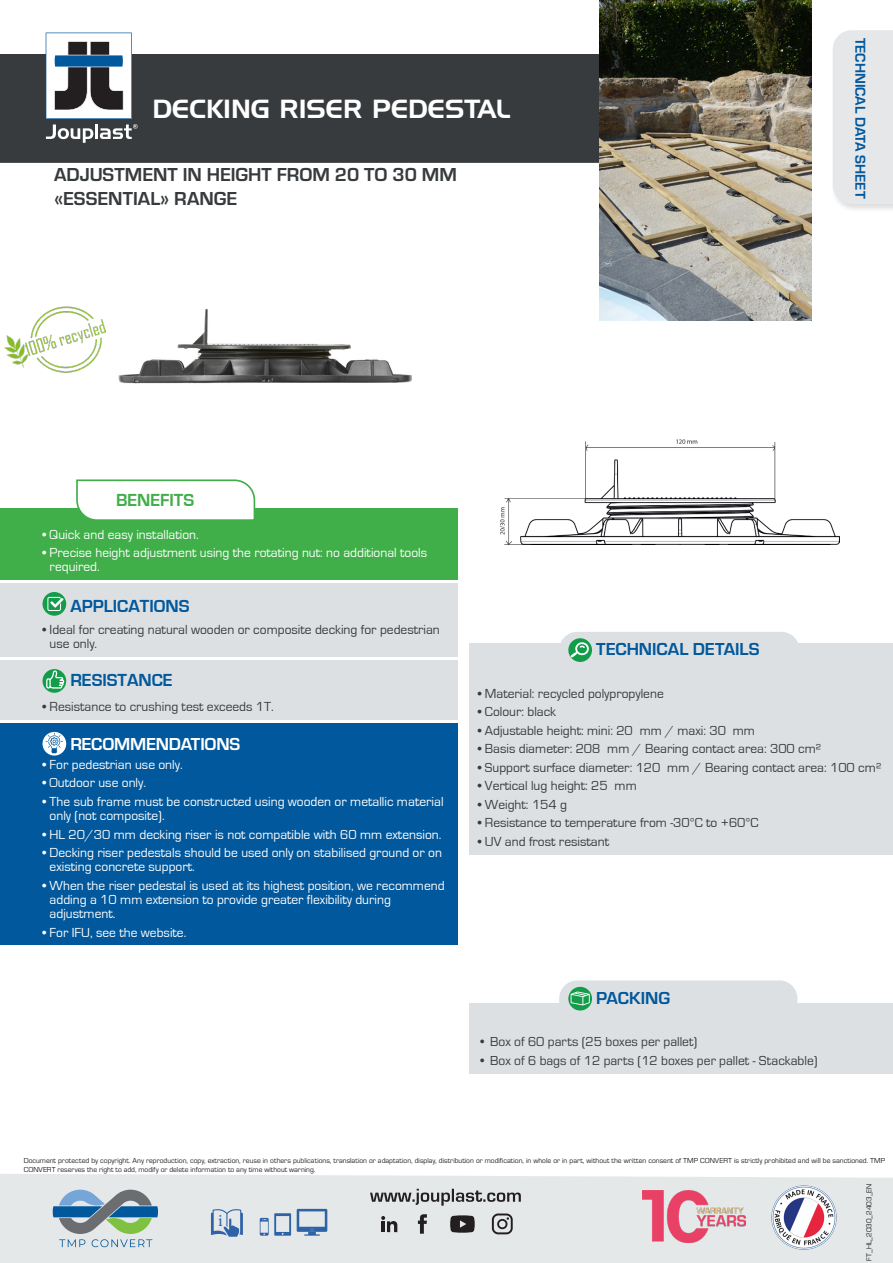
<style>
.page{position:relative;width:893px;height:1263px;background:#fff}
.page>*{position:absolute;margin:0;border:0;box-sizing:border-box;transform-origin:0 0}
.Nom_générique{font:25.5px "Handel Gothic BT";color:#fff}
.Désignation{font:700 19.5px/23.4px "Eurostile";color:#373b3d}
.t1{font:700 18px "Eurostile";color:#01589c}
.t2{font:700 18px "Eurostile";color:#01589c}
.Specifique{font:700 18px "Eurostile";letter-spacing:-.01em;color:#fff}
.t3{font:700 18px "Eurostile";color:#40ae49}
.t4{font:17.1px "Minion Pro";color:#2e63a8}
.t5{font:700 14.7px "Eurostile";color:#01589c}
.Specifique-2{font:13.5px/14.2px "Eurostile";color:#fff}
.Specifique-3{font:13.5px/14.2px "Eurostile";color:#373b3d}
.t6{font:13.5px "Eurostile";color:#373b3d}
.t7{font:7.5px/9px "Eurostile";color:#231f20}
</style>
<div class="page">
<div style="left:0;top:1174px;width:893px;height:89px;background:#e5e8e9"></div>
<div style="left:0;top:54px;width:600px;height:109px;background:#373b3d"></div>
<svg style="left:53px;top:1189px;width:105px;height:58px;background:#96afb7"></svg>
<img style="left:771px;top:1184px;width:66px;height:66px">
<img style="left:642px;top:1190px;width:104px;height:52px">
<svg style="left:370px;top:1189px;width:151px;height:16px;background:#aaabac"></svg>
<svg style="left:450px;top:1215px;width:25px;height:18px"></svg>
<svg style="left:381px;top:1216px;width:16px;height:16px"></svg>
<svg style="left:418px;top:1214px;width:9px;height:20px"></svg>
<svg style="left:492px;top:1213px;width:21px;height:21px"></svg>
<div style="left:469px;top:1003px;width:424px;height:70px;background:#dde0e2"></div>
<div style="left:559px;top:980px;width:238px;height:42px;background:#dde0e2;border-radius:18px"></div>
<svg style="left:568px;top:987px;width:24px;height:23px"></svg>
<svg style="left:571px;top:991px;width:19px;height:14px"></svg>
<div style="left:469px;top:643px;width:424px;height:211px;background:#dde0e2"></div>
<div style="left:559px;top:632px;width:240px;height:41px;background:#dde0e2;border-radius:18px"></div>
<svg style="left:568px;top:638px;width:24px;height:24px"></svg>
<svg style="left:571px;top:642px;width:18px;height:16px"></svg>
<img style="left:500px;top:439px;width:339px;height:105px">
<svg style="left:46px;top:33px;width:92px;height:110px"></svg>
<div style="left:0;top:508px;width:458px;height:72px;background:#40ae49"></div>
<div style="left:0;top:583px;width:458px;height:74px;background:#dde0e2"></div>
<div style="left:43px;top:592px;width:23px;height:24px;background:#139d4a;border-radius:50%"></div>
<svg style="left:47px;top:597px;width:16px;height:14px"></svg>
<div style="left:0;top:660px;width:458px;height:60px;background:#dde0e2"></div>
<div style="left:43px;top:669px;width:23px;height:24px;background:#139d4a;border-radius:50%"></div>
<svg style="left:46px;top:669px;width:19px;height:20px"></svg>
<div style="left:0;top:723px;width:458px;height:222px;background:#01589c"></div>
<svg style="left:43px;top:732px;width:23px;height:23px"></svg>
<svg style="left:46px;top:733px;width:17px;height:20px"></svg>
<img style="left:4px;top:306px;width:101px;height:67px">
<img style="left:118px;top:308px;width:294px;height:76px">
<svg style="left:76px;top:479px;width:180px;height:41px"></svg>
<svg style="left:211px;top:1209px;width:32px;height:28px"></svg>
<svg style="left:260px;top:1213px;width:31px;height:23px"></svg>
<svg style="left:297px;top:1209px;width:30px;height:27px"></svg>
<img style="left:600px;top:0;width:212px;height:320px">
<div style="left:830px;top:29px;width:63px;height:184px;background:#231f20;opacity:.15"></div>
<div style="left:833px;top:30px;width:60px;height:174px;background:#e6e7e9"></div>
<p class="Nom_générique" style="left:152px;top:94px;width:359px">DECKING RISER PEDESTAL</p>
<p class="Désignation" style="left:54px;top:162px;width:404px">ADJUSTMENT IN HEIGHT FROM 20 TO 30 MM «ESSENTIAL» RANGE</p>
<p class="t3" style="left:116px;top:490px;width:80px">BENEFITS</p>
<p class="t5" style="left:871px;top:38px;width:163px;rotate:90deg">TECHNICAL DATA SHEET</p>
<p class="Specifique-2" style="left:43px;top:527px;width:158px">• Quick and easy installation.</p>
<p class="Specifique-2" style="left:50px;top:546px;width:379px;text-indent:-7px">• Precise height adjustment using the rotating nut: no additional tools required.</p>
<p class="t2" style="left:70px;top:597px;width:121px">APPLICATIONS</p>
<p class="Specifique-3" style="left:50px;top:623px;width:392px;text-indent:-7px">• Ideal for creating natural wooden or composite decking for pedestrian use only.</p>
<p class="t2" style="left:70px;top:670px;width:104px">RESISTANCE</p>
<p class="Specifique-3" style="left:43px;top:700px;width:233px">• Resistance to crushing test exceeds 1T.</p>
<p class="Specifique" style="left:70px;top:731px;width:171px">RECOMMENDATIONS</p>
<p class="Specifique-2" style="left:43px;top:757px;width:142px">• For pedestrian use only.</p>
<p class="Specifique-2" style="left:43px;top:776px;width:105px">• Outdoor use only.</p>
<p class="Specifique-2" style="left:50px;top:794px;width:395px;text-indent:-7px">• The sub frame must be constructed using wooden or metallic material only (not composite).</p>
<p class="Specifique-2" style="left:43px;top:827px;width:400px">• HL 20/30 mm decking riser is not compatible with 60 mm extension.</p>
<p class="Specifique-2" style="left:50px;top:846px;width:394px;text-indent:-7px">• Decking riser pedestals should be used only on stabilised ground or on existing concrete support.</p>
<p class="Specifique-2" style="left:50px;top:878px;width:397px;text-indent:-7px">• When the riser pedestal is used at its highest position, we recommend adding a 10 mm extension to provide greater flexibility during adjustment.</p>
<p class="Specifique-2" style="left:43px;top:925px;width:145px">• For IFU, see the website.</p>
<p class="t1" style="left:596px;top:636px;width:165px">TECHNICAL DETAILS</p>
<p class="Specifique-3" style="left:478px;top:686px;width:187px">• Material: recycled polypropylene</p>
<p class="Specifique-3" style="left:478px;top:705px;width:80px">• Colour: black</p>
<p class="Specifique-3" style="left:478px;top:723px;width:279px">• Adjustable height: mini: 20 mm / maxi: 30 mm</p>
<p class="Specifique-3" style="left:478px;top:742px;width:345px">• Basis diameter: 208 mm / Bearing contact area: 300 cm²</p>
<p class="Specifique-3" style="left:478px;top:760px;width:405px">• Support surface diameter: 120 mm / Bearing contact area: 100 cm²</p>
<p class="Specifique-3" style="left:478px;top:779px;width:161px">• Vertical lug height: 25 mm</p>
<p class="Specifique-3" style="left:478px;top:797px;width:91px">• Weight: 154 g</p>
<p class="Specifique-3" style="left:478px;top:816px;width:282px">• Resistance to temperature from -30°C to +60°C</p>
<p class="Specifique-3" style="left:478px;top:834px;width:133px">• UV and frost resistant</p>
<p class="t1" style="left:596px;top:985px;width:75px">PACKING</p>
<p class="t6" style="left:478px;top:1033px;width:221px">• Box of 60 parts (25 boxes per pallet)</p>
<p class="t6" style="left:478px;top:1051px;width:341px">• Box of 6 bags of 12 parts (12 boxes per pallet - Stackable)</p>
<p class="t7" style="left:24px;top:1156px;width:863px">Document protected by copyright. Any reproduction, copy, extraction, reuse in others publications, translation or adaptation, display, distribution or modification, in whole or in part, without the written consent of TMP CONVERT is strictly prohibited and will be sanctioned. TMP<br>CONVERT reserves the right to add, modify or delete information to any time without warning.</p>
<p class="t4" style="left:218px;top:1208px;width:6px">i</p>
<p class="t7" style="left:864px;top:1261px;width:79px;rotate:-90deg">FT_HL_2030_2403_EN</p>
</div>
